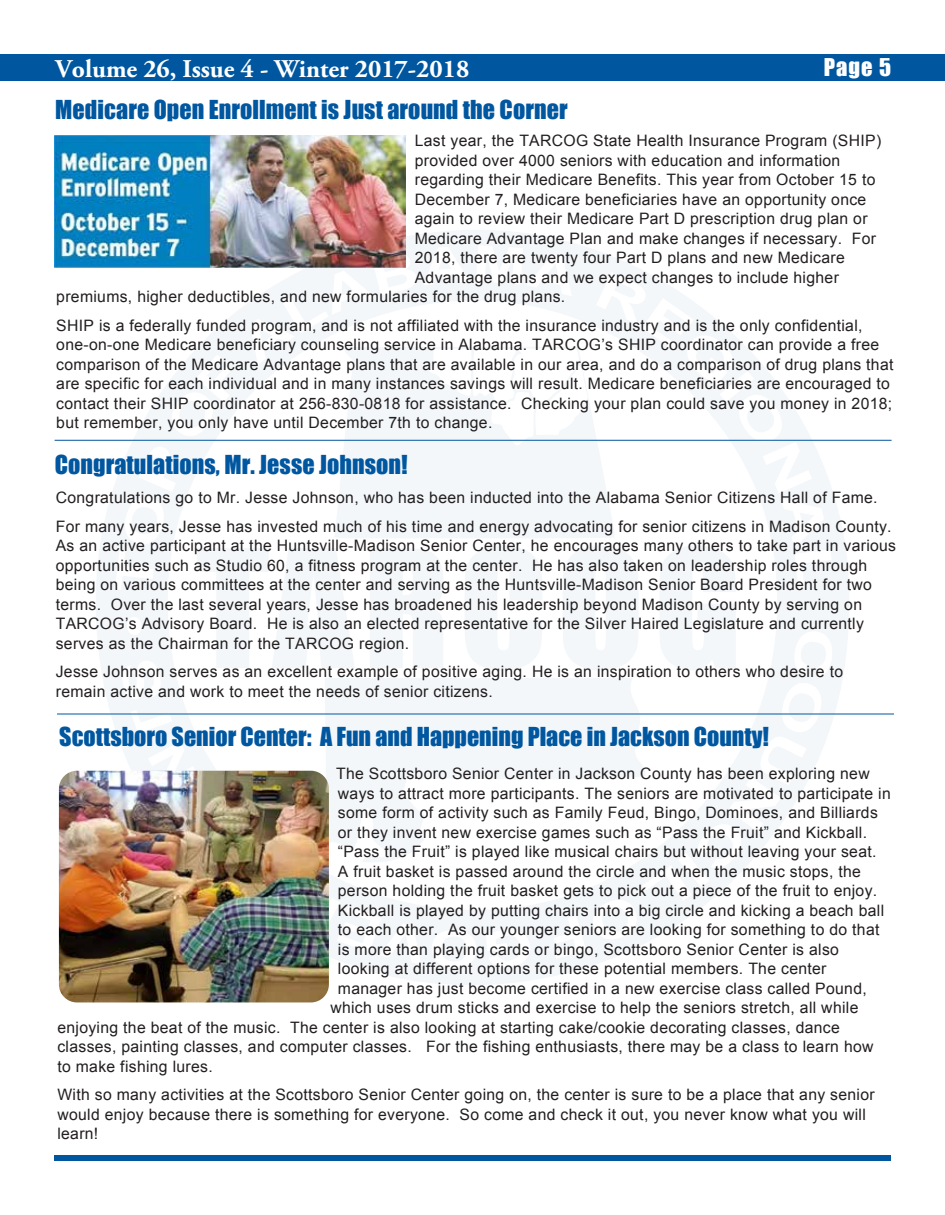
<style>
.page{position:relative;width:945px;height:1215px;background:#fff}
.page>*{position:absolute;margin:0;border:0;box-sizing:border-box;transform-origin:0 0}
.t1{font:700 25.5px "Adobe Garamond Pro";color:#fff}
.t2{font:24px "Impact";letter-spacing:.005em;color:#0057a0}
.t3{font:22.5px "Impact";color:#fff}
.t4{font:15.75px/19.5px "Arial";letter-spacing:.02em;color:#231f20}
</style>
<div class="page">
<div style="left:54px;top:1155px;width:837px;height:6px;background:#0057a0"></div>
<div style="left:0;top:54px;width:945px;height:27px;background:#0057a0"></div>
<svg style="left:96px;top:230px;width:753px;height:755px"></svg>
<svg style="left:115px;top:245px;width:718px;height:723px"></svg>
<hr style="left:55px;top:440px;width:837px;height:1px;background:#0057a0">
<hr style="left:57px;top:714px;width:837px;height:1px;background:#0057a0">
<img style="left:59px;top:771px;width:270px;height:231px">
<img style="left:55px;top:136px;width:351px;height:132px">
<h1 class="t1" style="left:56px;top:54px;width:415px">Volume 26, Issue 4 - Winter 2017-2018</h1>
<h3 class="t3" style="left:824px;top:50px;width:69px">Page 5</h3>
<h2 class="t2" style="left:55px;top:91px;width:514px">Medicare Open Enrollment is Just around the Corner</h2>
<p class="t4" style="left:415px;top:131px;width:468px">Last year, the TARCOG State Health Insurance Program (SHIP)</p>
<p class="t4" style="left:415px;top:151px;width:427px">provided over 4000 seniors with education and information</p>
<p class="t4" style="left:415px;top:170px;width:462px">regarding their Medicare Benefits. This year from October 15 to</p>
<p class="t4" style="left:415px;top:190px;width:453px">December 7, Medicare beneficiaries have an opportunity once</p>
<p class="t4" style="left:415px;top:209px;width:454px">again to review their Medicare Part D prescription drug plan or</p>
<p class="t4" style="left:415px;top:229px;width:463px">Medicare Advantage Plan and make changes if necessary. For</p>
<p class="t4" style="left:415px;top:248px;width:431px">2018, there are twenty four Part D plans and new Medicare</p>
<p class="t4" style="left:415px;top:268px;width:426px">Advantage plans and we expect changes to include higher</p>
<p class="t4" style="left:56px;top:287px;width:510px">premiums, higher deductibles, and new formularies for the drug plans.</p>
<p class="t4" style="left:56px;top:316px;width:839px">SHIP is a federally funded program, and is not affiliated with the insurance industry and is the only confidential, one-on-one Medicare beneficiary counseling service in Alabama. TARCOG’s SHIP coordinator can provide a free comparison of the Medicare Advantage plans that are available in our area, and do a comparison of drug plans that are specific for each individual and in many instances savings will result. Medicare beneficiaries are encouraged to contact their SHIP coordinator at 256-830-0818 for assistance. Checking your plan could save you money in 2018; but remember, you only have until December 7th to change.</p>
<h2 class="t2" style="left:55px;top:446px;width:355px">Congratulations, Mr. Jesse Johnson!</h2>
<p class="t4" style="left:56px;top:484px;width:837px;line-height:28.5px">Congratulations go to Mr. Jesse Johnson, who has been inducted into the Alabama Senior Citizens Hall of Fame.<br>For many years, Jesse has invested much of his time and energy advocating for senior citizens in Madison County.</p>
<p class="t4" style="left:56px;top:536px;width:842px">As an active participant at the Huntsville-Madison Senior Center, he encourages many others to take part in various opportunities such as Studio 60, a fitness program at the center. He has also taken on leadership roles through being on various committees at the center and serving as the Huntsville-Madison Senior Board President for two terms. Over the last several years, Jesse has broadened his leadership beyond Madison County by serving on TARCOG’s Advisory Board. He is also an elected representative for the Silver Haired Legislature and currently serves as the Chairman for the TARCOG region.</p>
<p class="t4" style="left:56px;top:662px;width:789px">Jesse Johnson serves as an excellent example of positive aging. He is an inspiration to others who desire to remain active and work to meet the needs of senior citizens.</p>
<h2 class="t2" style="left:59px;top:718px;width:711px">Scottsboro Senior Center: A Fun and Happening Place in Jackson County!</h2>
<p class="t4" style="left:336px;top:764px;width:535px">The Scottsboro Senior Center in Jackson County has been exploring new</p>
<p class="t4" style="left:338px;top:784px;width:554px">ways to attract more participants. The seniors are motivated to participate in</p>
<p class="t4" style="left:338px;top:803px;width:541px">some form of activity such as Family Feud, Bingo, Dominoes, and Billiards</p>
<p class="t4" style="left:338px;top:823px;width:531px">or they invent new exercise games such as “Pass the Fruit” and Kickball.</p>
<p class="t4" style="left:338px;top:842px;width:540px">“Pass the Fruit” is played like musical chairs but without leaving your seat.</p>
<p class="t4" style="left:338px;top:862px;width:525px">A fruit basket is passed around the circle and when the music stops, the</p>
<p class="t4" style="left:338px;top:881px;width:541px">person holding the fruit basket gets to pick out a piece of the fruit to enjoy.</p>
<p class="t4" style="left:338px;top:901px;width:548px">Kickball is played by putting chairs into a big circle and kicking a beach ball</p>
<p class="t4" style="left:338px;top:920px;width:543px">to each other. As our younger seniors are looking for something to do that</p>
<p class="t4" style="left:338px;top:940px;width:503px">is more than playing cards or bingo, Scottsboro Senior Center is also</p>
<p class="t4" style="left:338px;top:959px;width:490px">looking at different options for these potential members. The center</p>
<p class="t4" style="left:338px;top:979px;width:530px">manager has just become certified in a new exercise class called Pound,</p>
<p class="t4" style="left:330px;top:998px;width:530px">which uses drum sticks and exercise to help the seniors stretch, all while</p>
<p class="t4" style="left:57px;top:1018px;width:784px">enjoying the beat of the music. The center is also looking at starting cake/cookie decorating classes, dance</p>
<p class="t4" style="left:57px;top:1037px;width:818px">classes, painting classes, and computer classes. For the fishing enthusiasts, there may be a class to learn how</p>
<p class="t4" style="left:57px;top:1057px;width:157px">to make fishing lures.</p>
<p class="t4" style="left:57px;top:1085px;width:819px">With so many activities at the Scottsboro Senior Center going on, the center is sure to be a place that any senior would enjoy because there is something for everyone. So come and check it out, you never know what you will learn!</p>
</div>
